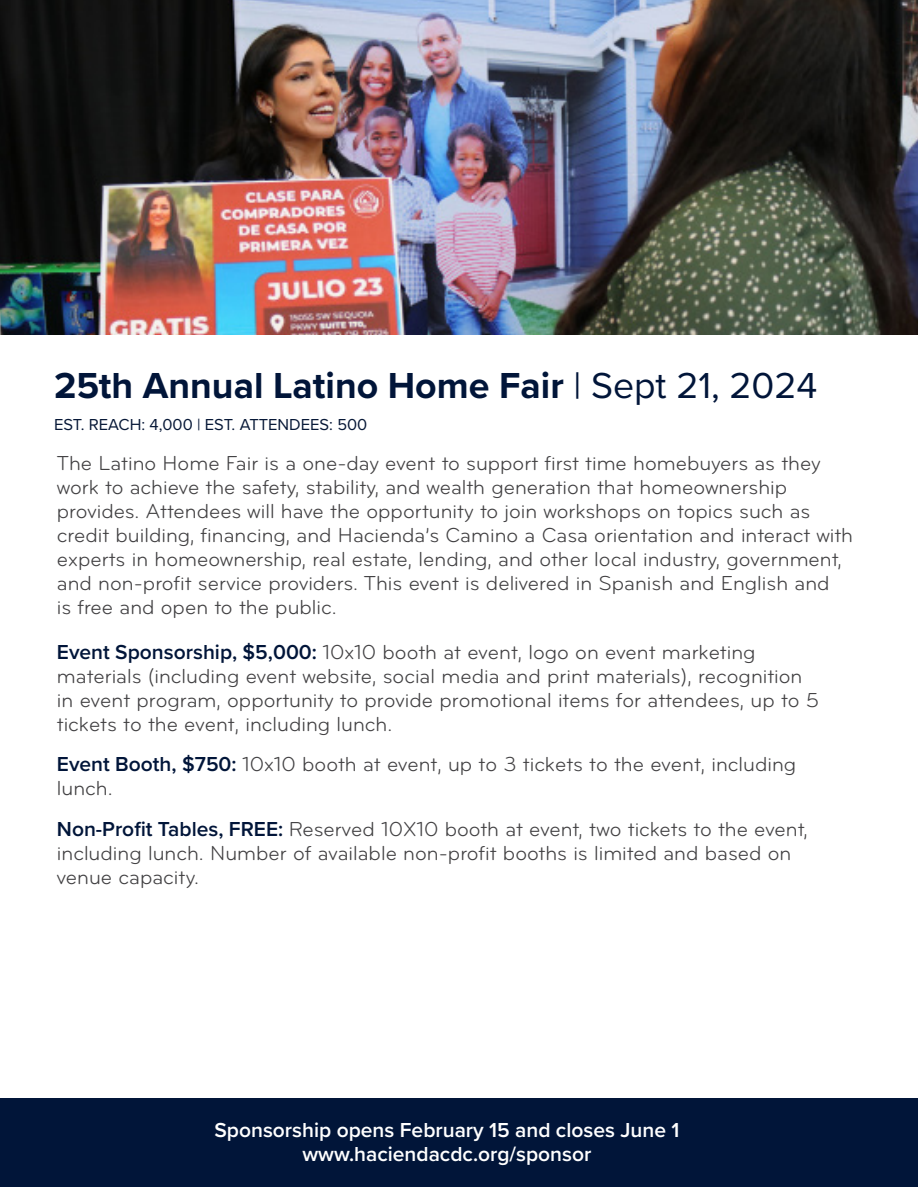
<style>
.page{position:relative;width:918px;height:1188px;background:#fff}
.page>*{position:absolute;margin:0;border:0;box-sizing:border-box;transform-origin:0 0}
.t1{font:700 37.5px "Proxima Nova";color:#011539}
.Bulleted_LIst_-_Blue{font:21px/24px "Bryant";color:#414042}
.Body_Text{font:600 21px "Proxima Nova";color:#fff}
.t2{font:16.5px "Proxima Nova";color:#071837}
.s1{font-weight:400}
.s2{font-family:"Proxima Nova";font-weight:600;color:#011539}
</style>
<div class="page">
<img style="left:0;top:0;width:918px;height:334px">
<hr style="left:0;top:1098px;width:2px;height:89px;background:#011539">
<div style="left:2px;top:1098px;width:916px;height:89px;background:#011539"></div>
<p class="t1" style="left:54px;top:358px;width:765px">25th Annual Latino Home Fair <span class="s1">| Sept 21, 2024</span></p>
<p class="t2" style="left:54px;top:412px;width:315px">EST. REACH: 4,000 | EST. ATTENDEES: 500</p>
<p class="Bulleted_LIst_-_Blue" style="left:57px;top:451px;width:798px">The Latino Home Fair is a one-day event to support first time homebuyers as they work to achieve the safety, stability, and wealth generation that homeownership provides. Attendees will have the opportunity to join workshops on topics such as credit building, financing, and Hacienda’s Camino a Casa orientation and interact with experts in homeownership, real estate, lending, and other local industry, government, and non-profit service providers. This event is delivered in Spanish and English and<br>is free and open to the public.</p>
<p class="Bulleted_LIst_-_Blue" style="left:57px;top:640px;width:764px"><span class="s2">Event Sponsorship, $5,000:</span> 10x10 booth at event, logo on event marketing materials (including event website, social media and print materials), recognition in event program, opportunity to provide promotional items for attendees, up to 5 tickets to the event, including lunch.</p>
<p class="Bulleted_LIst_-_Blue" style="left:57px;top:752px;width:741px"><span class="s2">Event Booth, $750:</span> 10x10 booth at event, up to 3 tickets to the event, including lunch.</p>
<p class="Bulleted_LIst_-_Blue" style="left:57px;top:817px;width:753px"><span class="s2">Non-Profit Tables, FREE:</span> Reserved 10X10 booth at event, two tickets to the event, including lunch. Number of available non-profit booths is limited and based on venue capacity.</p>
<p class="Body_Text" style="left:214px;top:1114px;width:467px">Sponsorship opens February 15 and closes June 1</p>
<p class="Body_Text" style="left:302px;top:1138px;width:291px">www.haciendacdc.org/sponsor</p>
</div>
